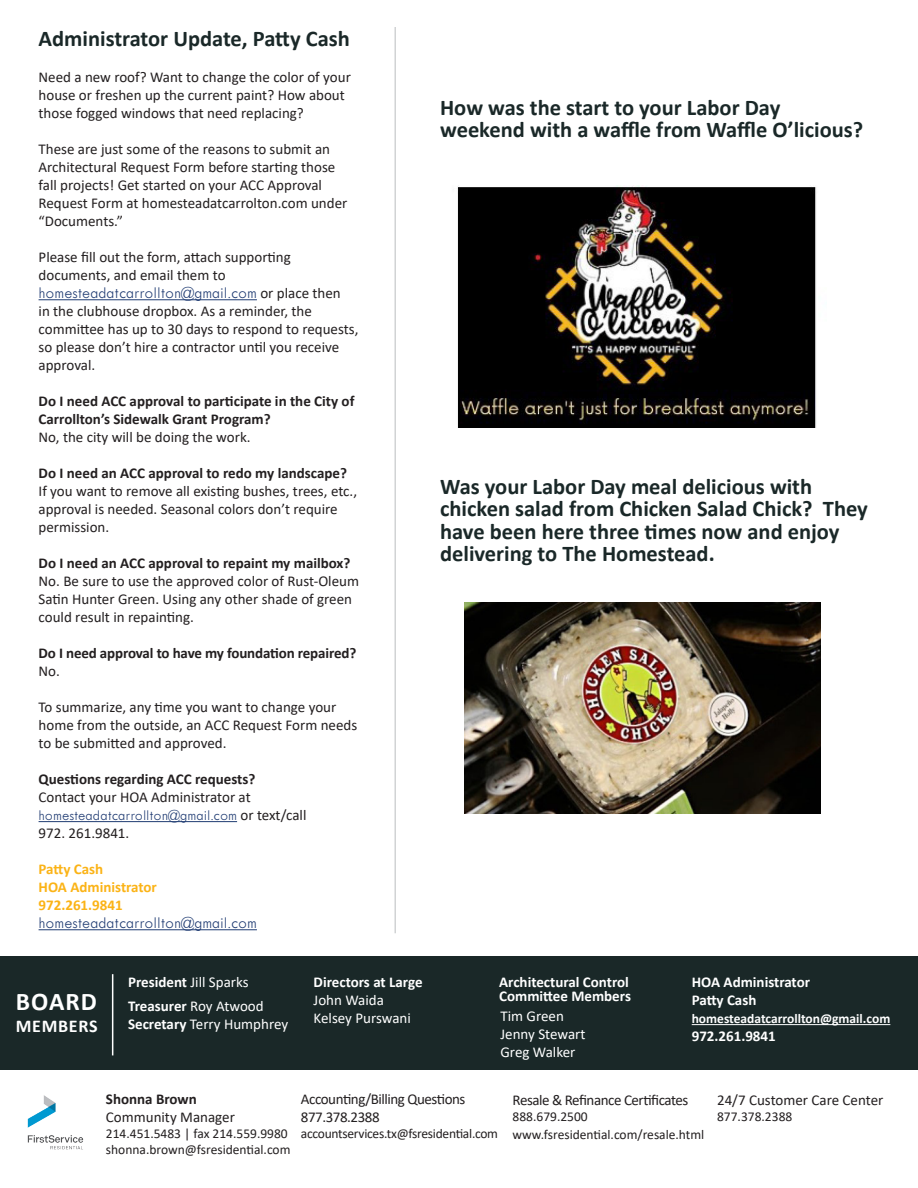
<style>
.page{position:relative;width:918px;height:1188px;background:#fff}
.page>*{position:absolute;margin:0;border:0;box-sizing:border-box;transform-origin:0 0}
.t1{font:700 25.5px "Calibri";letter-spacing:.04em;color:#fff}
.t2{font:700 22.5px/22.5px "Calibri";color:#1a2828}
.t3{font:700 18px "Calibri";letter-spacing:.04em;color:#fff}
.t4{font:300 16.5px "Tw Cen MT Std";color:#1f3b72}
.t5{font:15px/18px "Calibri";color:#231f20}
.t6{font:700 15px/18px "Calibri";color:#231f20}
.t7{font:700 15px/18px "Calibri";color:#fff}
.t8{font:15px "Calibri";color:#fff}
.t9{font:15px "Calibri";letter-spacing:-.03em;color:#231f20}
.t10{font:700 15px "Calibri";color:#fbb316}
.t11{font:13.5px "Calibri";color:#231f20}
.t12{font:13.5px "Calibri";letter-spacing:-.02em;color:#231f20}
.t13{font:700 13.5px "Calibri";color:#fff}
.s1{font-family:"Calibri";font-weight:400;font-size:15px;color:#231f20}
.s2{font-weight:700}
.s3{font-family:"Tw Cen MT Std";font-weight:300;color:#1f3b72}
.s4{font-weight:400}
</style>
<div class="page">
<div style="left:0;top:956px;width:918px;height:114px;background:#1a2828"></div>
<hr style="left:692px;top:1024px;width:198px;height:1px;background:#fff">
<img style="left:27px;top:1095px;width:57px;height:55px">
<hr style="left:39px;top:299px;width:218px;height:1px;background:#1f3b72">
<hr style="left:39px;top:821px;width:198px;height:1px;background:#1f3b72">
<hr style="left:39px;top:929px;width:218px;height:1px;background:#1f3b72">
<hr style="left:394px;top:27px;width:2px;height:906px;background:#d1d3d4">
<hr style="left:112px;top:974px;width:1px;height:81px;background:#fff">
<img style="left:457px;top:186px;width:359px;height:242px">
<img style="left:465px;top:602px;width:355px;height:212px">
<p class="t2" style="left:39px;top:27px;width:313px">Administrator Update, Patty Cash</p>
<p class="t5" style="left:39px;top:68px;width:314px">Need a new roof? Want to change the color of your house or freshen up the current paint? How about those fogged windows that need replacing?</p>
<p class="t5" style="left:39px;top:140px;width:310px">These are just some of the reasons to submit an Architectural Request Form before starting those fall projects! Get started on your ACC Approval Request Form at homesteadatcarrolton.com under “Documents.”</p>
<p class="t5" style="left:39px;top:248px;width:254px">Please fill out the form, attach supporting documents, and email them to</p>
<p class="t4" style="left:39px;top:284px;width:304px">homesteadatcarrollton@gmail.com <span class="s1">or place then</span></p>
<p class="t5" style="left:39px;top:302px;width:321px">in the clubhouse dropbox. As a reminder, the committee has up to 30 days to respond to requests, so please don’t hire a contractor until you receive approval.</p>
<p class="t6" style="left:39px;top:392px;width:317px">Do I need ACC approval to participate in the City of<br>Carrollton’s Sidewalk Grant Program?</p>
<p class="t5" style="left:39px;top:428px;width:214px">No, the city will be doing the work.</p>
<p class="t6" style="left:39px;top:464px;width:310px">Do I need an ACC approval to redo my landscape?</p>
<p class="t5" style="left:39px;top:482px;width:320px">If you want to remove all existing bushes, trees, etc., approval is needed. Seasonal colors don’t require permission.</p>
<p class="t6" style="left:39px;top:554px;width:313px">Do I need an ACC approval to repaint my mailbox?</p>
<p class="t5" style="left:39px;top:572px;width:322px">No. Be sure to use the approved color of Rust-Oleum<br>Satin Hunter Green. Using any other shade of green could result in repainting.</p>
<p class="t6" style="left:39px;top:644px;width:319px">Do I need approval to have my foundation repaired?</p>
<p class="t5" style="left:39px;top:662px;width:23px">No.</p>
<p class="t5" style="left:39px;top:698px;width:320px">To summarize, any time you want to change your home from the outside, an ACC Request Form needs to be submitted and approved.</p>
<p class="t5" style="left:39px;top:770px;width:269px"><span class="s2">Questions regarding ACC requests?<br></span>Contact your HOA Administrator at <span class="s3">homesteadatcarrollton@gmail.com</span> or text/call 972. 261.9841.</p>
<p class="t10" style="left:39px;top:859px;width:66px">Patty Cash</p>
<p class="t10" style="left:39px;top:877px;width:120px">HOA Administrator</p>
<p class="t10" style="left:39px;top:895px;width:86px">972.261.9841</p>
<p class="t4" style="left:39px;top:914px;width:220px">homesteadatcarrollton@gmail.com</p>
<p class="t1" style="left:16px;top:984px;width:83px">BOARD</p>
<p class="t3" style="left:16px;top:1013px;width:83px">MEMBERS</p>
<p class="t8" style="left:128px;top:972px;width:122px"><span class="s2">President</span> Jill Sparks</p>
<p class="t7" style="left:128px;top:997px;width:137px">Treasurer <span class="s4">Roy Atwood</span></p>
<p class="t8" style="left:128px;top:1014px;width:162px"><span class="s2">Secretary</span> Terry Humphrey</p>
<p class="t7" style="left:314px;top:973px;width:111px">Directors at Large</p>
<p class="t8" style="left:314px;top:990px;width:72px">John Waida</p>
<p class="t8" style="left:314px;top:1008px;width:99px">Kelsey Purswani</p>
<p class="t2" style="left:440px;top:96px;width:425px">How was the start to your Labor Day weekend with a waffle from Waffle O’licious?</p>
<p class="t2" style="left:440px;top:475px;width:429px">Was your Labor Day meal delicious with chicken salad from Chicken Salad Chick? They have been here three times now and enjoy delivering to The Homestead.</p>
<p class="t7" style="left:499px;top:973px;width:131px">Architectural Control</p>
<p class="t7" style="left:499px;top:986px;width:133px">Committee Members</p>
<p class="t8" style="left:501px;top:1006px;width:65px">Tim Green</p>
<p class="t8" style="left:501px;top:1024px;width:87px">Jenny Stewart</p>
<p class="t8" style="left:501px;top:1042px;width:76px">Greg Walker</p>
<p class="t7" style="left:692px;top:973px;width:120px">HOA Administrator<br>Patty Cash</p>
<p class="t13" style="left:692px;top:1009px;width:200px">homesteadatcarrollton@gmail.com</p>
<p class="t7" style="left:692px;top:1027px;width:86px">972.261.9841</p>
<p class="t6" style="left:106px;top:1090px;width:92px">Shonna Brown</p>
<p class="t5" style="left:106px;top:1108px;width:130px">Community Manager</p>
<p class="t11" style="left:106px;top:1124px;width:183px">214.451.5483 | fax 214.559.9980</p>
<p class="t11" style="left:106px;top:1140px;width:186px">shonna.brown@fsresidential.com</p>
<p class="t9" style="left:301px;top:1088px;width:166px">Accounting/Billing Questions</p>
<p class="t9" style="left:301px;top:1106px;width:80px">877.378.2388</p>
<p class="t12" style="left:301px;top:1124px;width:199px">accountservices.tx@fsresidential.com</p>
<p class="t9" style="left:513px;top:1089px;width:177px">Resale &amp; Refinance Certificates</p>
<p class="t11" style="left:513px;top:1107px;width:77px">888.679.2500</p>
<p class="t11" style="left:513px;top:1125px;width:193px">www.fsresidential.com/resale.html</p>
<p class="t5" style="left:717px;top:1090px;width:168px">24/7 Customer Care Center</p>
<p class="t11" style="left:717px;top:1107px;width:77px">877.378.2388</p>
</div>
